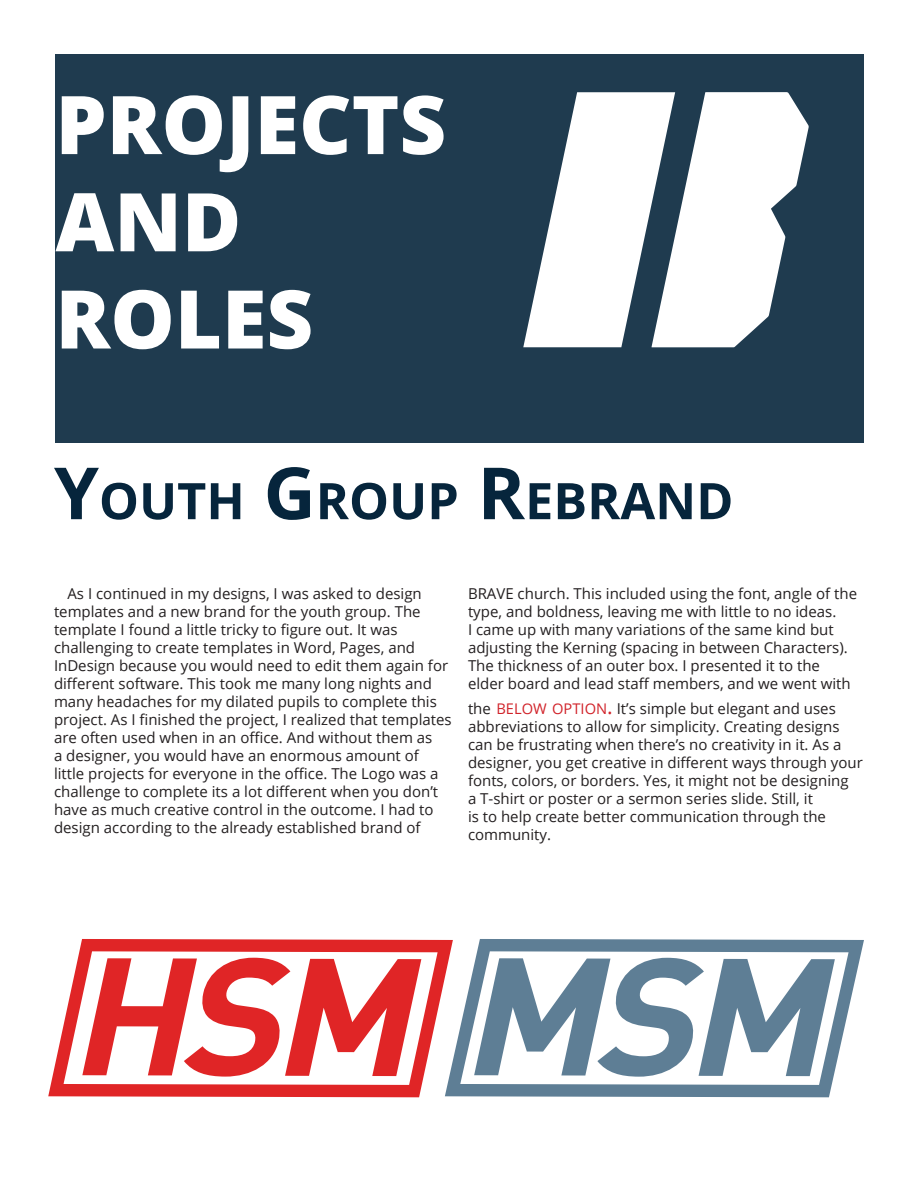
<style>
.page{position:relative;width:918px;height:1188px;background:#fff}
.page>*{position:absolute;margin:0;border:0;box-sizing:border-box;transform-origin:0 0}
.t1{font:800 81px/97.2px "Open Sans";color:#fff}
.t2{font:700 50.4px "Open Sans";color:#06253c}
.Paragraph_Style_1{font:15px/18px "Open Sans";color:#231f20}
.s1{font-size:72px}
.s2{font-size:14.7px;color:#d1232a}
.s3{font-size:21px;color:#d1232a}
</style>
<div class="page">
<div style="left:56px;top:54px;width:808px;height:389px;background:#1f3b4f"></div>
<svg style="left:523px;top:92px;width:286px;height:255px"></svg>
<svg style="left:48px;top:939px;width:397px;height:158px"></svg>
<svg style="left:445px;top:939px;width:419px;height:158px"></svg>
<svg style="left:82px;top:958px;width:339px;height:119px"></svg>
<svg style="left:474px;top:958px;width:361px;height:119px"></svg>
<p class="t1" style="left:56px;top:72px;width:392px">PROJECTS<br>AND<br>ROLES</p>
<p class="t2" style="left:54px;top:465px;width:681px"><span class="s1">Y</span>OUTH <span class="s1">G</span> ROUP <span class="s1">R</span>EBRAND</p>
<p class="Paragraph_Style_1" style="left:54px;top:584px;width:399px;text-indent:14px">As I continued in my designs, I was asked to design templates and a new brand for the youth group. The template I found a little tricky to figure out. It was challenging to create templates in Word, Pages, and InDesign because you would need to edit them again for different software. This took me many long nights and many headaches for my dilated pupils to complete this project. As I finished the project, I realized that templates are often used when in an office. And without them as<br>a designer, you would have an enormous amount of little projects for everyone in the office. The Logo was a challenge to complete its a lot different when you don’t have as much creative control in the outcome. I had to design according to the already established brand of</p>
<p class="Paragraph_Style_1" style="left:468px;top:584px;width:391px">BRAVE church. This included using the font, angle of the type, and boldness, leaving me with little to no ideas.<br>I came up with many variations of the same kind but adjusting the Kerning (spacing in between Characters).<br>The thickness of an outer box. I presented it to the elder board and lead staff members, and we went with</p>
<p class="Paragraph_Style_1" style="left:468px;top:699px;width:396px">the <span class="s2">BELOW OPTION</span><span class="s3">.</span> It’s simple but elegant and uses abbreviations to allow for simplicity. Creating designs can be frustrating when there’s no creativity in it. As a designer, you get creative in different ways through your fonts, colors, or borders. Yes, it might not be designing<br>a T-shirt or poster or a sermon series slide. Still, it<br>is to help create better communication through the community.</p>
</div>
